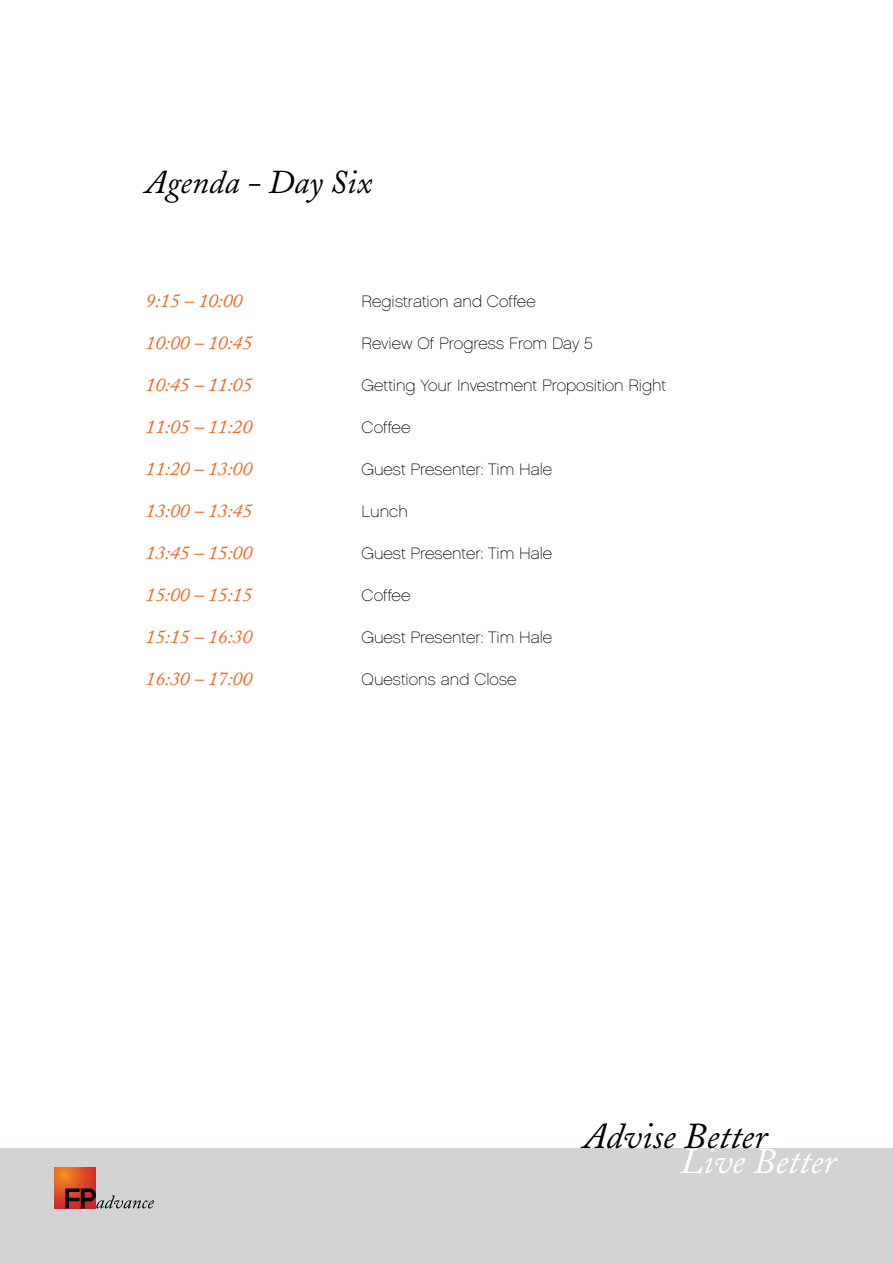
<style>
.page{position:relative;width:893px;height:1263px;background:#fff}
.page>*{position:absolute;margin:0;border:0;box-sizing:border-box;transform-origin:0 0}
.t1{font:italic 36.3px "Adobe Caslon";color:#000}
.t2{font:italic 36.3px "Adobe Caslon";color:#fff}
.t3{font:italic 33px "Adobe Caslon";color:#000}
.t4{font:italic 19.5px "Adobe Caslon";color:#f16522}
.t5{font:16.5px "Chalet Paris Nineteen Sixty";color:#000}
</style>
<div class="page">
<div style="left:0;top:1148px;width:893px;height:115px;background:#d1d3d4"></div>
<svg style="left:54px;top:1167px;width:42px;height:41px"></svg>
<svg style="left:65px;top:1188px;width:89px;height:20px"></svg>
<h2 class="t3" style="left:146px;top:164px;width:228px">Agenda - Day Six</h2>
<p class="t4" style="left:146px;top:290px;width:98px">9:15 – 10:00</p>
<p class="t5" style="left:362px;top:292px;width:176px">Registration and Coffee</p>
<p class="t4" style="left:146px;top:332px;width:108px">10:00 – 10:45</p>
<p class="t5" style="left:362px;top:334px;width:233px">Review Of Progress From Day 5</p>
<p class="t4" style="left:146px;top:374px;width:108px">10:45 – 11:05</p>
<p class="t5" style="left:362px;top:376px;width:306px">Getting Your Investment Proposition Right</p>
<p class="t4" style="left:146px;top:416px;width:108px">11:05 – 11:20</p>
<p class="t5" style="left:362px;top:418px;width:50px">Coffee</p>
<p class="t4" style="left:146px;top:458px;width:108px">11:20 – 13:00</p>
<p class="t5" style="left:362px;top:460px;width:192px">Guest Presenter: Tim Hale</p>
<p class="t4" style="left:146px;top:500px;width:108px">13:00 – 13:45</p>
<p class="t5" style="left:362px;top:502px;width:48px">Lunch</p>
<p class="t4" style="left:146px;top:542px;width:108px">13:45 – 15:00</p>
<p class="t5" style="left:362px;top:544px;width:192px">Guest Presenter: Tim Hale</p>
<p class="t4" style="left:146px;top:584px;width:108px">15:00 – 15:15</p>
<p class="t5" style="left:362px;top:586px;width:50px">Coffee</p>
<p class="t4" style="left:146px;top:626px;width:108px">15:15 – 16:30</p>
<p class="t5" style="left:362px;top:628px;width:192px">Guest Presenter: Tim Hale</p>
<p class="t4" style="left:146px;top:668px;width:108px">16:30 – 17:00</p>
<p class="t5" style="left:362px;top:670px;width:156px">Questions and Close</p>
<h1 class="t1" style="left:583px;top:1116px;width:185px">Advise Better</h1>
<h1 class="t2" style="left:681px;top:1141px;width:157px">Live Better</h1>
</div>
